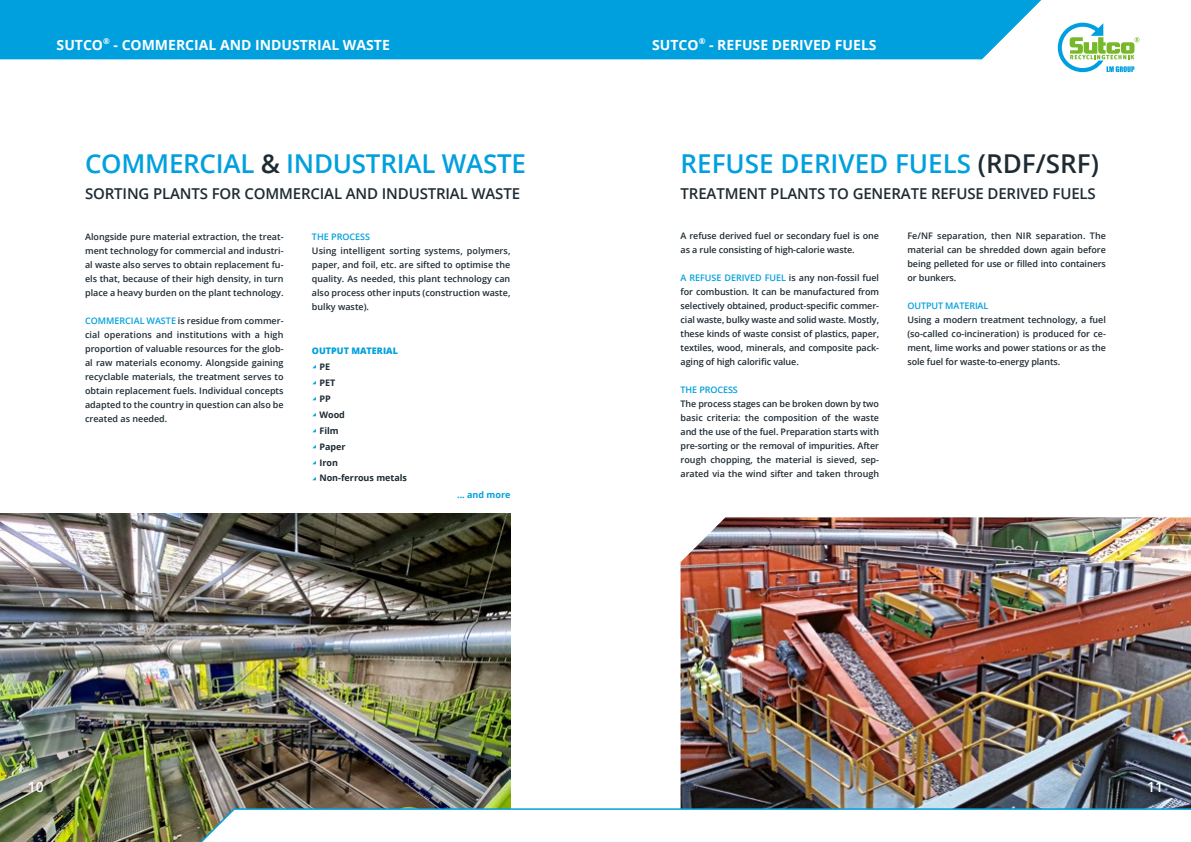
<style>
.page{position:relative;width:1191px;height:842px;background:#fff}
.page>*{position:absolute;margin:0;border:0;box-sizing:border-box;transform-origin:0 0}
.t1{font:600 26px "Open Sans";letter-spacing:-.01em;color:#00a0de}
.t2{font:600 15px "Open Sans";letter-spacing:-.01em;color:#1e2b33}
.t3{font:700 14px "Open Sans";color:#fff}
.t4{font:600 14px "Open Sans";color:#fff}
.t5{font:600 9px/14px "Open Sans";letter-spacing:-.01em;color:#1e2b33;text-align:justify}
.t6{font:700 9px/16px "Open Sans";color:#1e2b33}
.t7{font:600 9px "Open Sans";letter-spacing:-.01em;color:#00a0de}
.t8{font:700 9px "Open Sans";color:#00a0de}
.s1{color:#1e2b33}
.s2{color:#00a0de}
.s3{font-weight:800;color:#00a0de}
.s4{font-family:"Sutco Aufzaehlung";font-weight:400;color:#00a0de}
</style>
<div class="page">
<img style="left:680px;top:517px;width:511px;height:290px">
<img style="left:0;top:513px;width:511px;height:329px">
<div style="left:0;top:0;width:1041px;height:59px;background:#00a0de"></div>
<svg style="left:1057px;top:23px;width:82px;height:49px"></svg>
<svg style="left:169px;top:807px;width:1022px;height:35px"></svg>
<h3 class="t3" style="left:57px;top:35px;width:335px">SUTCO<sup>®</sup> - COMMERCIAL AND INDUSTRIAL WASTE</h3>
<h3 class="t3" style="left:652px;top:35px;width:226px">SUTCO<sup>®</sup> - REFUSE DERIVED FUELS</h3>
<h1 class="t1" style="left:85px;top:146px;width:442px">COMMERCIAL <span class="s1">&amp;</span> INDUSTRIAL WASTE</h1>
<h2 class="t2" style="left:85px;top:183px;width:436px">SORTING PLANTS FOR COMMERCIAL AND INDUSTRIAL WASTE</h2>
<p class="t5" style="left:85px;top:229px;width:200px">Alongside pure material extraction, the treat&shy;ment technology for commercial and industri&shy;al waste also serves to obtain replacement fu&shy;els that, because of their high density, in turn place a heavy burden on the plant technology.</p>
<p class="t5" style="left:85px;top:313px;width:200px"><span class="s2">COMMERCIAL WASTE</span> is residue from commer&shy;cial operations and institutions with a high proportion of valuable resources for the glob&shy;al raw materials economy. Alongside gaining recyclable materials, the treatment serves to obtain replacement fuels. Individual concepts adapted to the country in question can also be created as needed.</p>
<p class="t7" style="left:312px;top:230px;width:60px">THE PROCESS</p>
<p class="t5" style="left:312px;top:243px;width:200px">Using intelligent sorting systems, polymers, paper, and foil, etc. are sifted to optimise the quality. As needed, this plant technology can also process other inputs (construction waste, bulky waste).</p>
<p class="t6" style="left:312px;top:342px;width:87px"><span class="s3">OUTPUT MATERIAL </span><span class="s4">a</span> PE<br><span class="s4">a</span> PET<br><span class="s4">a</span> PP<br><span class="s4">a</span> Wood<br><span class="s4">a</span> Film<br><span class="s4">a</span> Paper<br><span class="s4">a</span> Iron</p>
<p class="t6" style="left:312px;top:469px;width:97px"><span class="s4">a</span> Non-ferrous metals</p>
<p class="t8" style="left:457px;top:488px;width:55px">... and more</p>
<h1 class="t1" style="left:680px;top:146px;width:420px">REFUSE DERIVED FUELS <span class="s1">(RDF/SRF)</span></h1>
<h2 class="t2" style="left:680px;top:183px;width:417px">TREATMENT PLANTS TO GENERATE REFUSE DERIVED FUELS</h2>
<p class="t5" style="left:680px;top:229px;width:200px">A refuse derived fuel or secondary fuel is one as a rule consisting of high-calorie waste.</p>
<p class="t5" style="left:680px;top:271px;width:200px"><span class="s2">A REFUSE DERIVED FUEL</span> is any non-fossil fuel for combustion. It can be manufactured from selectively obtained, product-specific commer&shy;cial waste, bulky waste and solid waste. Mostly, these kinds of waste consist of plastics, paper, textiles, wood, minerals, and composite pack&shy;aging of high calorific value.</p>
<p class="t7" style="left:680px;top:384px;width:59px">THE PROCESS</p>
<p class="t5" style="left:680px;top:397px;width:200px">The process stages can be broken down by two basic criteria: the composition of the waste and the use of the fuel. Preparation starts with pre-sorting or the removal of impurities. After rough chopping, the material is sieved, sep&shy;arated via the wind sifter and taken through</p>
<p class="t5" style="left:907px;top:229px;width:200px">Fe/NF separation, then NIR separation. The material can be shredded down again before being pelleted for use or filled into containers or bunkers.</p>
<p class="t7" style="left:907px;top:300px;width:82px">OUTPUT MATERIAL</p>
<p class="t5" style="left:907px;top:313px;width:200px">Using a modern treatment technology, a fuel (so-called co-incineration) is produced for ce&shy;ment, lime works and power stations or as the sole fuel for waste-to-energy plants.</p>
<h3 class="t4" style="left:28px;top:777px;width:17px">10</h3>
<h3 class="t4" style="left:1147px;top:777px;width:17px">11</h3>
</div>
